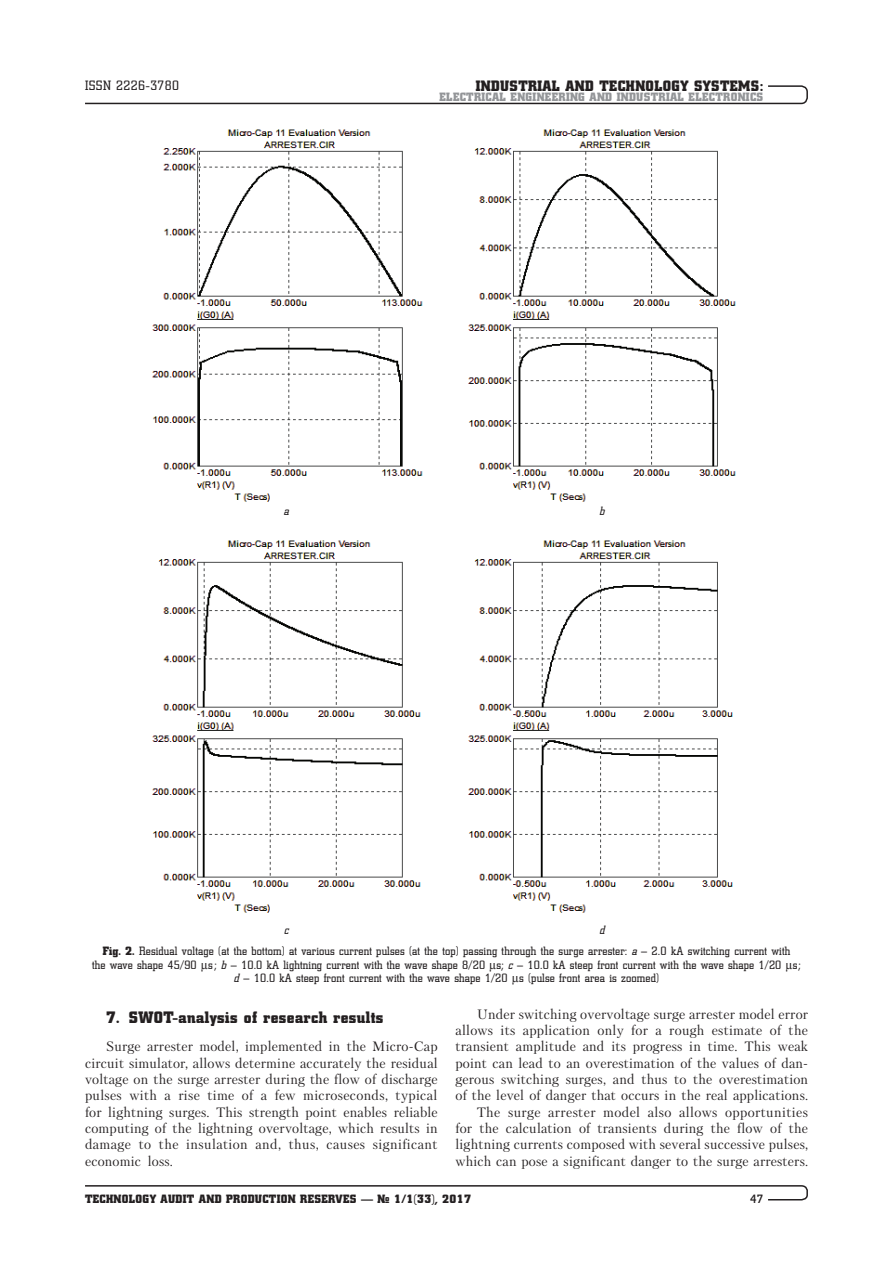
<style>
.page{position:relative;width:893px;height:1276px;background:#fff}
.page>*{position:absolute;margin:0;border:0;box-sizing:border-box;transform-origin:0 0}
.t1{font:16.5px "Coliseum Black C";letter-spacing:.025em;color:#231f20}
.t2{font:15px "Coliseum Black C";letter-spacing:.025em;color:#231f20}
.t3{font:13.5px/16.4px "Petersburg C";letter-spacing:.01em;color:#231f20;text-align:justify}
.t4{font:13.5px "Coliseum C";letter-spacing:.03em;color:#231f20}
.t5{font:12px/13.5px "Coliseum C";letter-spacing:.015em;color:#231f20;text-align:center}
.t6{font:12px "Coliseum Black C";letter-spacing:.025em;color:#231f20}
.t7{font:12px "Coliseum Black C";letter-spacing:.025em;color:#939598}
.t8{font:italic 12px "Coliseum C";color:#231f20}
.t9{font:700 12px "Coliseum C";color:#231f20}
.s1{font-family:"Coliseum Black C"}
.s2{font-style:italic}
</style>
<div class="page">
<svg style="left:85px;top:1185px;width:723px;height:16px"></svg>
<svg style="left:85px;top:85px;width:723px;height:20px"></svg>
<img style="left:152px;top:129px;width:271px;height:373px">
<img style="left:468px;top:129px;width:268px;height:373px">
<img style="left:152px;top:540px;width:269px;height:373px">
<img style="left:468px;top:540px;width:265px;height:373px">
<p class="t4" style="left:85px;top:78px;width:96px">ISSN 2226-3780</p>
<p class="t2" style="left:476px;top:77px;width:289px">INDUSTRIAL AND TECHNOLOGY SYSTEMS:</p>
<p class="t7" style="left:439px;top:90px;width:325px">ELECTRICAL ENGINEERING AND INDUSTRIAL ELECTRONICS</p>
<p class="t8" style="left:284px;top:505px;width:7px">a</p>
<p class="t8" style="left:599px;top:505px;width:7px">b</p>
<p class="t8" style="left:284px;top:923px;width:6px">c</p>
<p class="t8" style="left:599px;top:923px;width:7px">d</p>
<p class="t5" style="left:92px;top:944px;width:710px"><span class="s1">FIG. 2.</span> Residual voltage (at the bottom) at various current pulses (at the top) passing through the surge arrester: <span class="s2">а</span> – 2.0 kA switching current with<br>the wave shape 45/90 s; <span class="s2">b</span> – 10.0 kA lightning current with the wave shape 8/20 s; <span class="s2">c</span> – 10.0 kA steep front current with the wave shape 1/20 s; <span class="s2">d</span> – 10.0 kA steep front current with the wave shape 1/20 s (pulse front area is zoomed)</p>
<p class="t1" style="left:106px;top:1008px;width:26px">7. SWOT</p>
<p class="t1" style="left:172px;top:1008px;width:212px">-ANALYSIS OF RESEARCH RESULTS</p>
<p class="t3" style="left:85px;top:1038px;width:354px;text-indent:21px">Surge arrester model, implemented in the Micro-Cap circuit simulator, allows determine accurately the residual voltage on the surge arrester during the flow of discharge pulses with a rise time of a few microseconds, typical for lightning surges. This strength point enables reliable computing of the lightning overvoltage, which results in damage to the insulation and, thus, causes significant economic loss.</p>
<p class="t3" style="left:455px;top:1005px;width:354px;text-align:right">Under switching overvoltage surge arrester model error allows its application only for a rough estimate of the transient amplitude and its progress in time. This weak point can lead to an overestimation of the values of dan&shy;gerous switching surges, and thus to the overestimation of the level of danger that occurs in the real applications.<br>The surge arrester model also allows opportunities<br>for the calculation of transients during the flow of the lightning currents composed with several successive pulses, which can pose a significant danger to the surge arresters.</p>
<p class="t6" style="left:85px;top:1191px;width:387px">TECHNOLOGY AUDIT AND PRODUCTION RESERVES — № 1/1(33), 2017</p>
<p class="t9" style="left:750px;top:1191px;width:14px">47</p>
</div>
